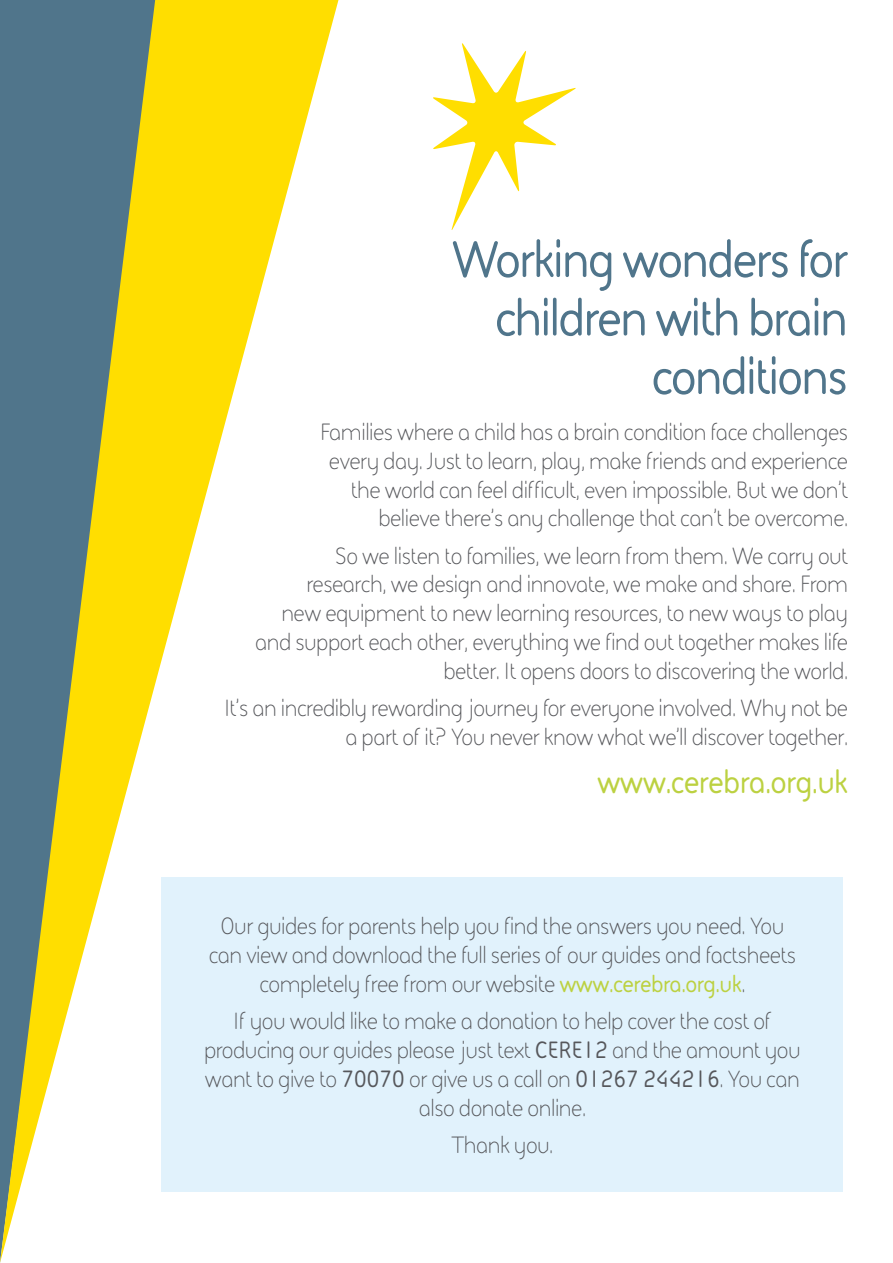
<style>
.page{position:relative;width:893px;height:1263px;background:#fff}
.page>*{position:absolute;margin:0;border:0;box-sizing:border-box;transform-origin:0 0}
.t1{font:700 52.5px/58.5px "FS Sophie";letter-spacing:-.04em;color:#50758b;text-align:right}
.t2{font:700 33px "FS Sophie";letter-spacing:-.02em;color:#bcd141}
.t3{font:24px/28.8px "FS Sophie";letter-spacing:-.02em;color:#56575b;text-align:right}
.s1{font-weight:700;color:#bcd141}
.s2{font-weight:700}
</style>
<div class="page">
<svg style="left:0;top:0;width:339px;height:1263px"></svg>
<svg style="left:433px;top:43px;width:143px;height:187px"></svg>
<div style="left:162px;top:877px;width:681px;height:315px;background:#e1f2fc"></div>
<h1 class="t1" style="left:451px;top:228px;width:399px">Working wonders for children with brain conditions</h1>
<p class="t3" style="left:320px;top:417px;width:530px">Families where a child has a brain condition face challenges every day. Just to learn, play, make friends and experience the world can feel difficult, even impossible. But we don’t believe there’s any challenge that can’t be overcome.</p>
<p class="t3" style="left:255px;top:541px;width:594px">So we listen to families, we learn from them. We carry out research, we design and innovate, we make and share. From<br>new equipment to new learning resources, to new ways to play and support each other, everything we find out together makes life better. It opens doors to discovering the world.</p>
<p class="t3" style="left:224px;top:693px;width:626px">It’s an incredibly rewarding journey for everyone involved. Why not be a part of it? You never know what we’ll discover together.</p>
<h2 class="t2" style="left:597px;top:759px;width:252px">www.cerebra.org.uk</h2>
<p class="t3" style="left:209px;top:911px;width:589px;text-align:center">Our guides for parents help you find the answers you need. You can view and download the full series of our guides and factsheets completely free from our website <span class="s1">www.cerebra.org.uk</span>.</p>
<p class="t3" style="left:204px;top:1006px;width:598px;text-align:center">If you would like to make a donation to help cover the cost of producing our guides please just text <span class="s2">CERE12</span> and the amount you want to give to <span class="s2">70070</span> or give us a call on <span class="s2">01267 244216</span>. You can also donate online.</p>
<p class="t3" style="left:451px;top:1130px;width:103px">Thank you.</p>
</div>
